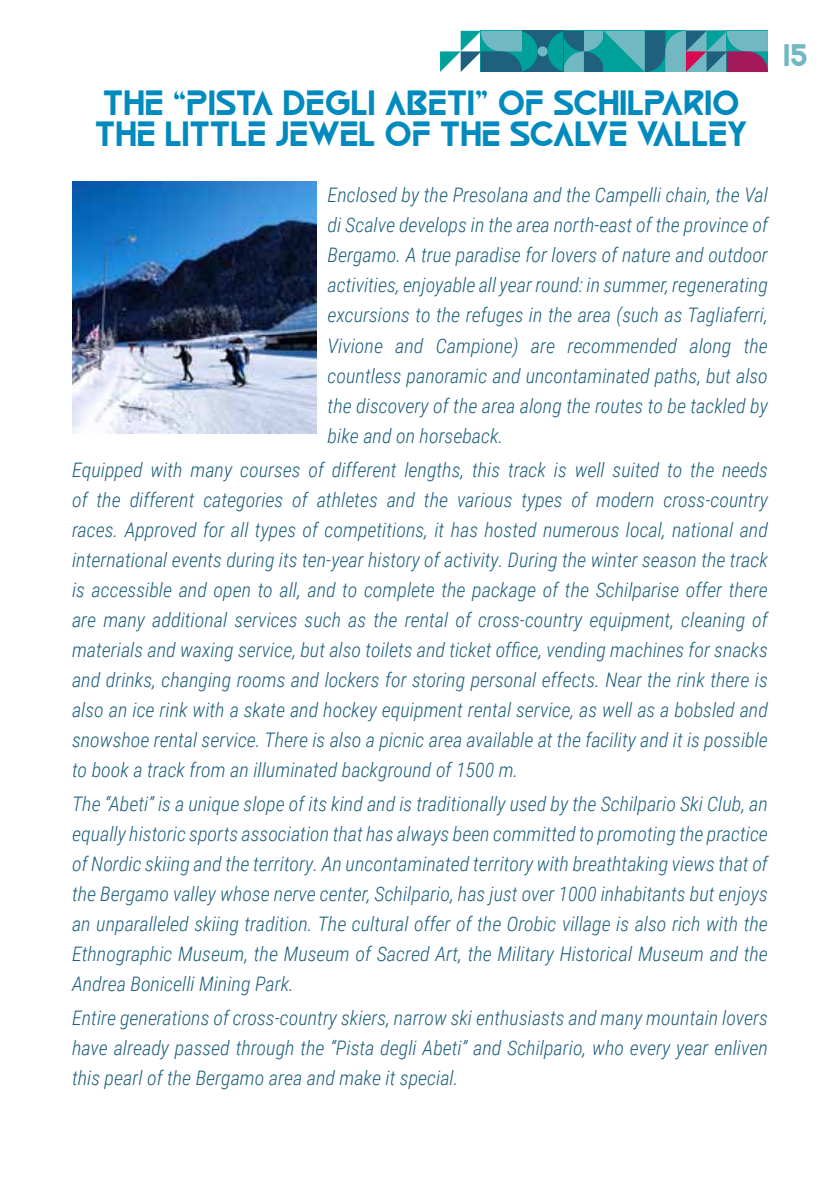
<style>
.page{position:relative;width:840px;height:1191px;background:#fff}
.page>*{position:absolute;margin:0;border:0;box-sizing:border-box;transform-origin:0 0}
.t1{font:36px/31.2px "Black Future";color:#008abe}
.t2{font:32px "Black Future";color:#71b8c3}
.t3{font:italic 300 20px/30px "Roboto Condensed";color:#1e607d;text-align:justify}
</style>
<div class="page">
<svg style="left:440px;top:31px;width:327px;height:41px;background:#4f94a3"></svg>
<img style="left:72px;top:181px;width:244px;height:253px">
<h1 class="t1" style="left:94px;top:88px;width:653px">THE “PISTA DEGLI ABETI” OF SCHILPARIO<br>THE LITTLE JEWEL OF THE SCALVE VALLEY</h1>
<h2 class="t2" style="left:781px;top:37px;width:26px">15</h2>
<p class="t3" style="left:327px;top:180px;width:441px">Enclosed by the Presolana and the Campelli chain, the Val di Scalve develops in the area north-east of the province of Bergamo. A true paradise for lovers of nature and outdoor activities, enjoyable all year round: in summer, regenerating excursions to the refuges in the area (such as Tagliaferri, Vivione and Campione) are recommended along the countless panoramic and uncontaminated paths, but also the discovery of the area along the routes to be tackled by bike and on horseback.</p>
<p class="t3" style="left:72px;top:454px;width:697px">Equipped with many courses of different lengths, this track is well suited to the needs of the different categories of athletes and the various types of modern cross-country races. Approved for all types of competitions, it has hosted numerous local, national and international events during its ten-year history of activity. During the winter season the track is accessible and open to all, and to complete the package of the Schilparise offer there are many additional services such as the rental of cross-country equipment, cleaning of materials and waxing service, but also toilets and ticket office, vending machines for snacks and drinks, changing rooms and lockers for storing personal effects. Near the rink there is also an ice rink with a skate and hockey equipment rental service, as well as a bobsled and snowshoe rental service. There is also a picnic area available at the facility and it is possible to book a track from an illuminated background of 1500 m.</p>
<p class="t3" style="left:72px;top:788px;width:697px">The “Abeti” is a unique slope of its kind and is traditionally used by the Schilpario Ski Club, an equally historic sports association that has always been committed to promoting the practice of Nordic skiing and the territory. An uncontaminated territory with breathtaking views that of the Bergamo valley whose nerve center, Schilpario, has just over 1000 inhabitants but enjoys an unparalleled skiing tradition. The cultural offer of the Orobic village is also rich with the Ethnographic Museum, the Museum of Sacred Art, the Military Historical Museum and the Andrea Bonicelli Mining Park.</p>
<p class="t3" style="left:72px;top:1002px;width:697px">Entire generations of cross-country skiers, narrow ski enthusiasts and many mountain lovers have already passed through the “Pista degli Abeti” and Schilpario, who every year enliven this pearl of the Bergamo area and make it special.</p>
</div>
